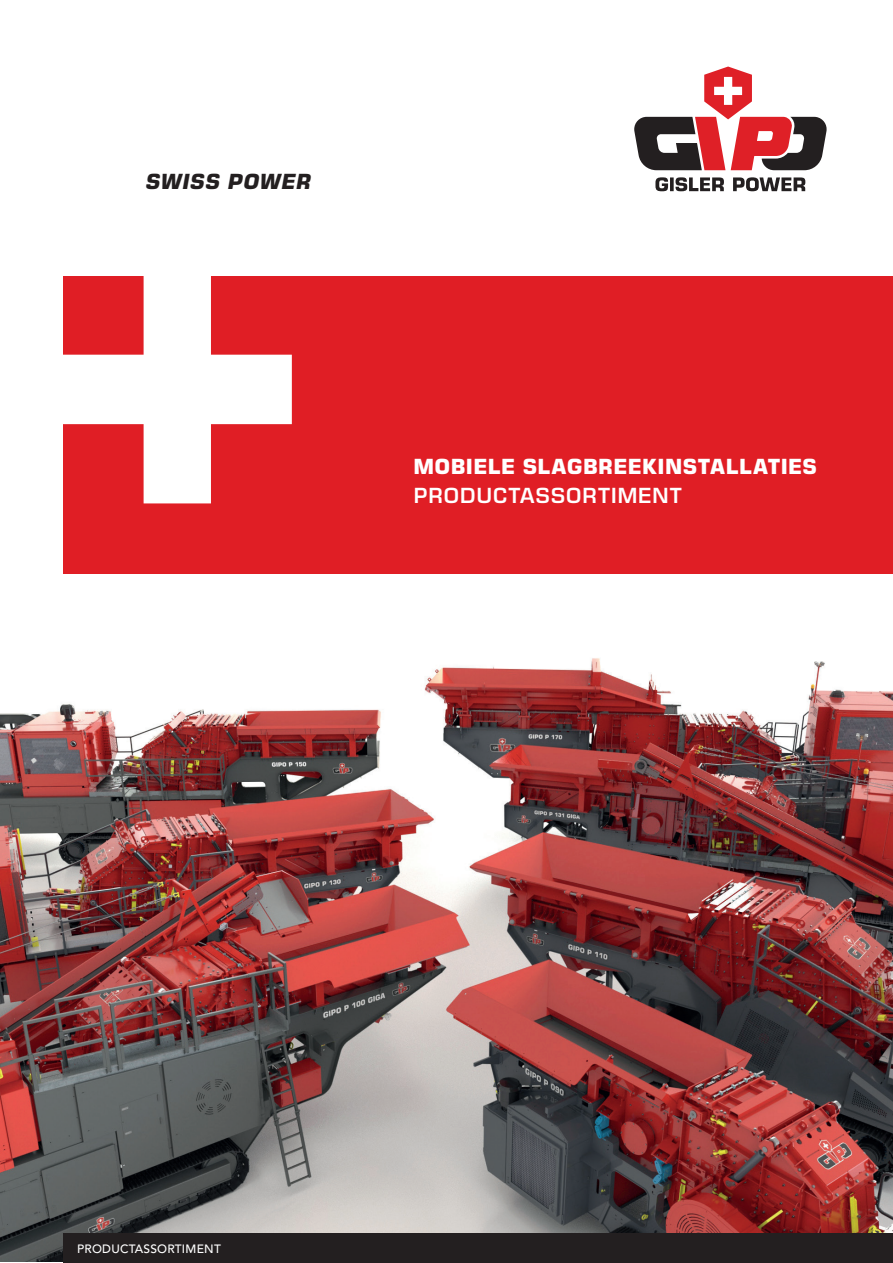
<style>
.page{position:relative;width:893px;height:1263px;background:#fff}
.page>*{position:absolute;margin:0;border:0;box-sizing:border-box;transform-origin:0 0}
.t1{font:700 21px/28.5px "Eurostile LT Pro";letter-spacing:.02em;color:#fff}
.t2{font:italic 700 21px "Eurostile LT Pro";color:#231f20}
.t3{font:500 12px "Avenir LT Pro";letter-spacing:.02em;color:#fff}
.s1{font-weight:600}
</style>
<div class="page">
<img style="left:0;top:658px;width:893px;height:604px">
<div style="left:64px;top:276px;width:829px;height:298px;background:#e01e25"></div>
<div style="left:64px;top:1233px;width:829px;height:30px;background:#231f20"></div>
<svg style="left:63px;top:276px;width:229px;height:227px;fill:#fff"></svg>
<svg style="left:634px;top:66px;width:193px;height:125px"></svg>
<p class="t2" style="left:145px;top:168px;width:171px">SWISS POWER</p>
<p class="t1" style="left:413px;top:452px;width:405px">MOBIELE SLAGBREEKINSTALLATIES<br><span class="s1">PRODUCTASSORTIMENT</span></p>
<p class="t3" style="left:77px;top:1241px;width:145px">PRODUCTASSORTIMENT</p>
</div>
